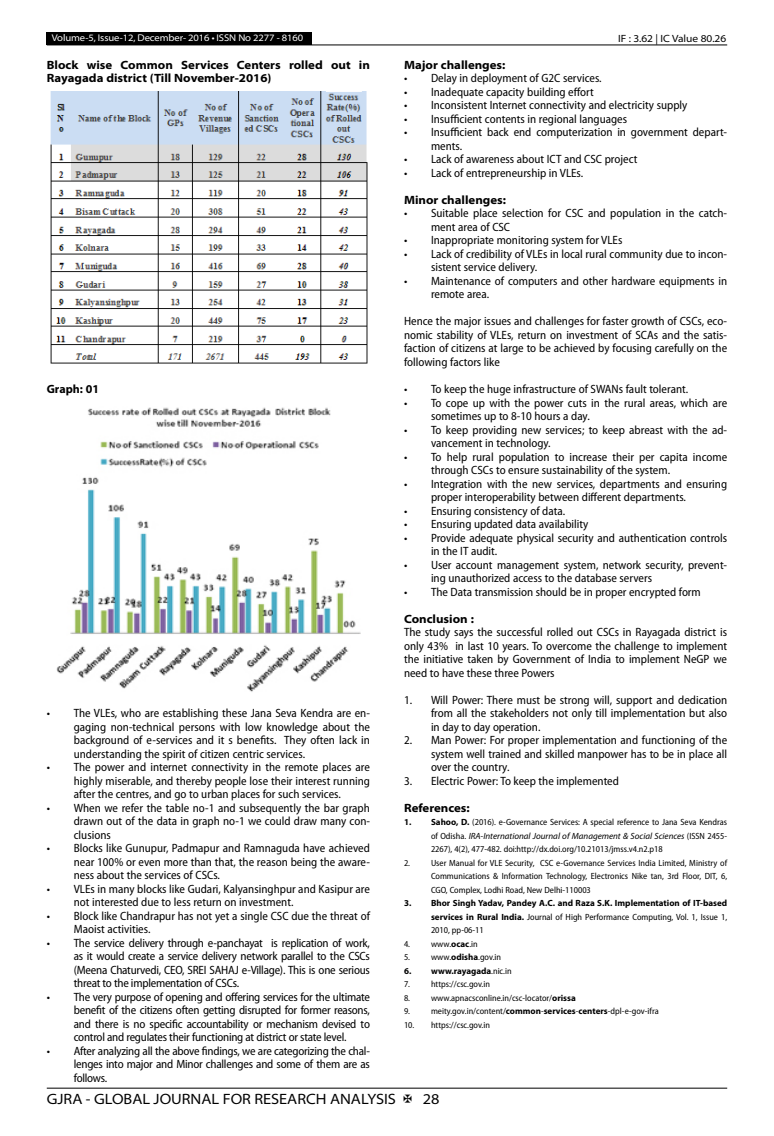
<style>
.page{position:relative;width:774px;height:1136px;background:#fff}
.page>*{position:absolute;margin:0;border:0;box-sizing:border-box;transform-origin:0 0}
.t1{font:semi-expanded 15px "Myriad Pro";color:#000}
.t2{font:semi-condensed 12px/13.5px "Myriad Pro";color:#000}
.t3{font:700 semi-expanded 12px/13.5px "Myriad Pro";color:#000}
.t4{font:700 12px "Myriad Pro";color:#000}
.t5{font:semi-expanded 10.5px "Myriad Pro";color:#000}
.t6{font:semi-expanded 9.75px "Myriad Pro";letter-spacing:-.01em;color:#fff}
.t7{font:semi-condensed 9px/13.5px "Myriad Pro";color:#000;text-align:justify}
.t8{font:700 9px/13.5px "Myriad Pro";color:#000;text-align:justify}
.s1{font-weight:700;font-stretch:normal}
.s2{font-style:italic;font-stretch:normal}
.s3{font-weight:400;font-stretch:semi-condensed}
</style>
<div class="page">
<hr style="left:47px;top:1087px;width:680px;height:1px;background:#000">
<div style="left:47px;top:32px;width:265px;height:13px;background:#000"></div>
<hr style="left:47px;top:45px;width:680px;height:1px;background:#000">
<img style="left:50px;top:92px;width:318px;height:272px">
<img style="left:56px;top:407px;width:305px;height:285px">
<p class="t6" style="left:52px;top:32px;width:253px">Volume-5, Issue-12, December- 2016 • ISSN No 2277 - 8160</p>
<p class="t5" style="left:618px;top:32px;width:110px">IF : 3.62 | IC Value 80.26</p>
<p class="t3" style="left:47px;top:58px;width:325px">Block wise Common Services Centers rolled out in<br>Rayagada district (Till November-2016)</p>
<p class="t3" style="left:404px;top:58px;width:103px">Major challenges:</p>
<p class="t2" style="left:404px;top:72px;width:199px">• Delay in deployment of G2C services.</p>
<p class="t2" style="left:404px;top:85px;width:191px">• Inadequate capacity building effort</p>
<p class="t2" style="left:404px;top:99px;width:285px">• Inconsistent Internet connectivity and electricity supply</p>
<p class="t2" style="left:404px;top:112px;width:225px">• Insufficient contents in regional languages</p>
<p class="t2" style="left:431px;top:126px;width:298px;text-indent:-27px">• Insufficient back end computerization in government depart&shy;ments.</p>
<p class="t2" style="left:404px;top:153px;width:235px">• Lack of awareness about ICT and CSC project</p>
<p class="t2" style="left:404px;top:166px;width:181px">• Lack of entrepreneurship in VLEs.</p>
<p class="t3" style="left:404px;top:193px;width:104px">Minor challenges:</p>
<p class="t2" style="left:431px;top:207px;width:298px;text-indent:-27px">• Suitable place selection for CSC and population in the catch&shy;ment area of CSC</p>
<p class="t2" style="left:404px;top:234px;width:220px">• Inappropriate monitoring system for VLEs</p>
<p class="t2" style="left:431px;top:247px;width:298px;text-indent:-27px">• Lack of credibility of VLEs in local rural community due to incon&shy;sistent service delivery.</p>
<p class="t2" style="left:431px;top:274px;width:298px;text-indent:-27px">• Maintenance of computers and other hardware equipments in remote area.</p>
<p class="t2" style="left:404px;top:315px;width:325px;text-align:justify">Hence the major issues and challenges for faster growth of CSCs, eco&shy;nomic stability of VLEs, return on investment of SCAs and the satis&shy;faction of citizens at large to be achieved by focusing carefully on the following factors like</p>
<p class="t2" style="left:404px;top:382px;width:286px">• To keep the huge infrastructure of SWANs fault tolerant.</p>
<p class="t2" style="left:431px;top:396px;width:298px;text-indent:-27px">• To cope up with the power cuts in the rural areas, which are sometimes up to 8-10 hours a day.</p>
<p class="t2" style="left:431px;top:423px;width:298px;text-indent:-27px">• To keep providing new services; to keep abreast with the ad&shy;vancement in technology.</p>
<p class="t2" style="left:431px;top:450px;width:298px;text-indent:-27px">• To help rural population to increase their per capita income through CSCs to ensure sustainability of the system.</p>
<p class="t2" style="left:431px;top:477px;width:298px;text-indent:-27px">• Integration with the new services, departments and ensuring proper interoperability between different departments.</p>
<p class="t2" style="left:404px;top:504px;width:163px">• Ensuring consistency of data.</p>
<p class="t2" style="left:404px;top:517px;width:186px">• Ensuring updated data availability</p>
<p class="t2" style="left:431px;top:531px;width:298px;text-indent:-27px">• Provide adequate physical security and authentication controls in the IT audit.</p>
<p class="t2" style="left:431px;top:558px;width:298px;text-indent:-27px">• User account management system, network security, prevent&shy;ing unauthorized access to the database servers</p>
<p class="t2" style="left:404px;top:585px;width:298px">• The Data transmission should be in proper encrypted form</p>
<p class="t3" style="left:404px;top:612px;width:71px">Conclusion :</p>
<p class="t2" style="left:404px;top:625px;width:325px;text-align:justify">The study says the successful rolled out CSCs in Rayagada district is only 43% in last 10 years. To overcome the challenge to implement the initiative taken by Government of India to implement NeGP we need to have these three Powers</p>
<p class="t2" style="left:431px;top:693px;width:298px;text-align:justify;text-indent:-27px">1. Will Power: There must be strong will, support and dedication from all the stakeholders not only till implementation but also in day to day operation.</p>
<p class="t2" style="left:431px;top:733px;width:298px;text-align:justify;text-indent:-27px">2. Man Power: For proper implementation and functioning of the system well trained and skilled manpower has to be in place all over the country.</p>
<p class="t2" style="left:404px;top:774px;width:216px">3. Electric Power: To keep the implemented</p>
<p class="t3" style="left:404px;top:801px;width:67px">References:</p>
<p class="t7" style="left:431px;top:815px;width:298px;text-indent:-27px"><span class="s1">1. Sahoo, D.</span> (2016). e-Governance Services: A special reference to Jana Seva Kendras of Odisha. <span class="s2">IRA-International Journal of Management &amp; Social Sciences</span> (ISSN 2455- 2267), 4(2), 477-482. doi:http://dx.doi.org/10.21013/jmss.v4.n2.p18</p>
<p class="t7" style="left:431px;top:856px;width:298px;text-indent:-27px">2. User Manual for VLE Security, CSC e-Governance Services India Limited, Ministry of Communications &amp; Information Technology, Electronics Nike tan, 3rd Floor, DIT, 6, CGO, Complex, Lodhi Road, New Delhi-110003</p>
<p class="t8" style="left:431px;top:896px;width:298px;text-indent:-27px">3. Bhor Singh Yadav, Pandey A.C. and Raza S.K. Implementation of IT-based services in Rural India. <span class="s3">Journal of High Performance Computing, Vol. 1, Issue 1, 2010, pp-06-11</span></p>
<p class="t7" style="left:404px;top:937px;width:75px">4. www.<span class="s1">ocac</span>.in</p>
<p class="t7" style="left:404px;top:950px;width:99px">5. www.<span class="s1">odisha</span>.gov.in</p>
<p class="t8" style="left:404px;top:964px;width:109px">6. www.rayagada<span class="s3">.nic.in</span></p>
<p class="t7" style="left:404px;top:977px;width:88px">7. https://csc.gov.in</p>
<p class="t7" style="left:404px;top:991px;width:173px">8. www.apnacsconline.in/csc-locator/<span class="s1">orissa</span></p>
<p class="t7" style="left:404px;top:1004px;width:256px">9. meity.gov.in/content/<span class="s1">common</span>-<span class="s1">services</span>-<span class="s1">centers</span>-dpl-e-gov-ifra</p>
<p class="t7" style="left:404px;top:1018px;width:88px">10. https://csc.gov.in</p>
<p class="t4" style="left:47px;top:382px;width:54px">Graph: 01</p>
<p class="t2" style="left:74px;top:706px;width:298px;text-align:justify;text-indent:-27px">• The VLEs, who are establishing these Jana Seva Kendra are en&shy;gaging non-technical persons with low knowledge about the background of e-services and it s benefits. They often lack in understanding the spirit of citizen centric services.</p>
<p class="t2" style="left:74px;top:760px;width:298px;text-align:justify;text-indent:-27px">• The power and internet connectivity in the remote places are highly miserable, and thereby people lose their interest running after the centres, and go to urban places for such services.</p>
<p class="t2" style="left:74px;top:801px;width:298px;text-align:justify;text-indent:-27px">• When we refer the table no-1 and subsequently the bar graph drawn out of the data in graph no-1 we could draw many con&shy;clusions</p>
<p class="t2" style="left:74px;top:841px;width:298px;text-align:justify;text-indent:-27px">• Blocks like Gunupur, Padmapur and Ramnaguda have achieved near 100% or even more than that, the reason being the aware&shy;ness about the services of CSCs.</p>
<p class="t2" style="left:74px;top:882px;width:298px;text-indent:-27px">• VLEs in many blocks like Gudari, Kalyansinghpur and Kasipur are not interested due to less return on investment.</p>
<p class="t2" style="left:74px;top:909px;width:298px;text-indent:-27px">• Block like Chandrapur has not yet a single CSC due the threat of<br>Maoist activities.</p>
<p class="t2" style="left:74px;top:936px;width:298px;text-align:justify;text-indent:-27px">• The service delivery through e-panchayat is replication of work, as it would create a service delivery network parallel to the CSCs (Meena Chaturvedi, CEO, SREI SAHAJ e-Village). This is one serious threat to the implementation of CSCs.</p>
<p class="t2" style="left:74px;top:990px;width:298px;text-align:justify;text-indent:-27px">• The very purpose of opening and offering services for the ultimate benefit of the citizens often getting disrupted for former reasons, and there is no specific accountability or mechanism devised to control and regulates their functioning at district or state level.</p>
<p class="t2" style="left:74px;top:1044px;width:298px;text-align:justify;text-indent:-27px">• After analyzing all the above findings, we are categorizing the chal&shy;lenges into major and Minor challenges and some of them are as follows.</p>
<p class="t1" style="left:47px;top:1090px;width:351px">GJRA - GLOBAL JOURNAL FOR RESEARCH ANALYSIS</p>
<p class="t1" style="left:423px;top:1090px;width:18px">28</p>
</div>
